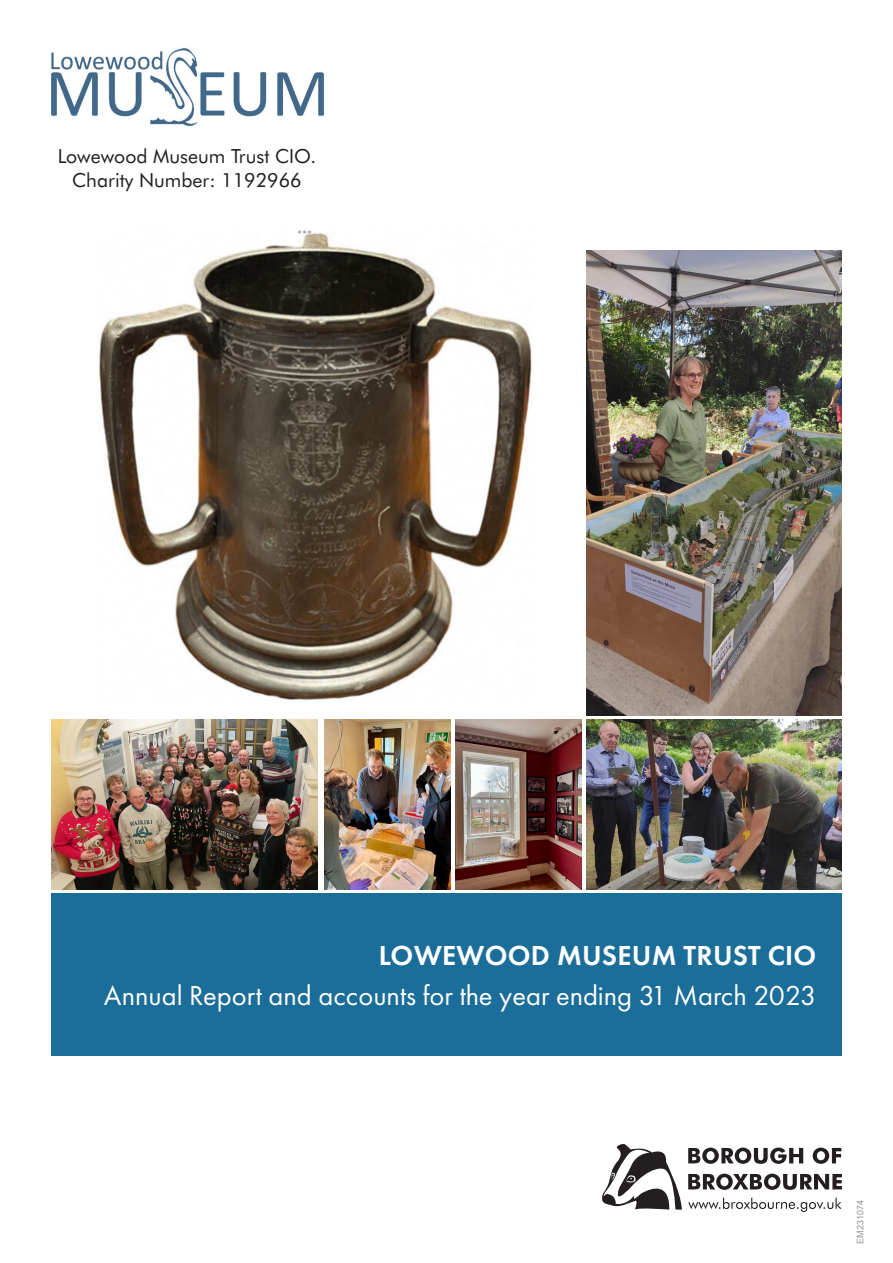
<style>
.page{position:relative;width:893px;height:1263px;background:#fff}
.page>*{position:absolute;margin:0;border:0;box-sizing:border-box;transform-origin:0 0}
.t1{font:28.5px "Futura PT";color:#fff}
.t2{font:600 28.5px "Futura PT";letter-spacing:.01em;color:#fff}
.t3{font:19.5px/23.4px "Futura BT";color:#231f20;text-align:center}
.t4{font:9px "Arial";color:#939598}
</style>
<div class="page">
<img style="left:51px;top:48px;width:273px;height:79px">
<svg style="left:602px;top:1144px;width:80px;height:66px"></svg>
<svg style="left:688px;top:1147px;width:115px;height:17px"></svg>
<svg style="left:813px;top:1147px;width:28px;height:17px"></svg>
<svg style="left:688px;top:1173px;width:154px;height:17px"></svg>
<svg style="left:688px;top:1198px;width:154px;height:14px"></svg>
<img style="left:99px;top:230px;width:433px;height:470px">
<img style="left:587px;top:720px;width:255px;height:170px">
<img style="left:587px;top:251px;width:255px;height:464px">
<img style="left:51px;top:720px;width:266px;height:170px">
<img style="left:456px;top:720px;width:125px;height:170px">
<div style="left:51px;top:893px;width:791px;height:163px;background:#1c6e9a"></div>
<img style="left:325px;top:720px;width:125px;height:170px">
<p class="t3" style="left:58px;top:144px;width:260px">Lowewood Museum Trust CIO.<br>Charity Number: 1192966</p>
<p class="t2" style="left:379px;top:937px;width:439px">LOWEWOOD MUSEUM TRUST CIO</p>
<p class="t1" style="left:104px;top:979px;width:714px">Annual Report and accounts for the year ending 31 March 2023</p>
<p class="t4" style="left:854px;top:1244px;width:45px;rotate:-90deg">EM231074</p>
</div>
